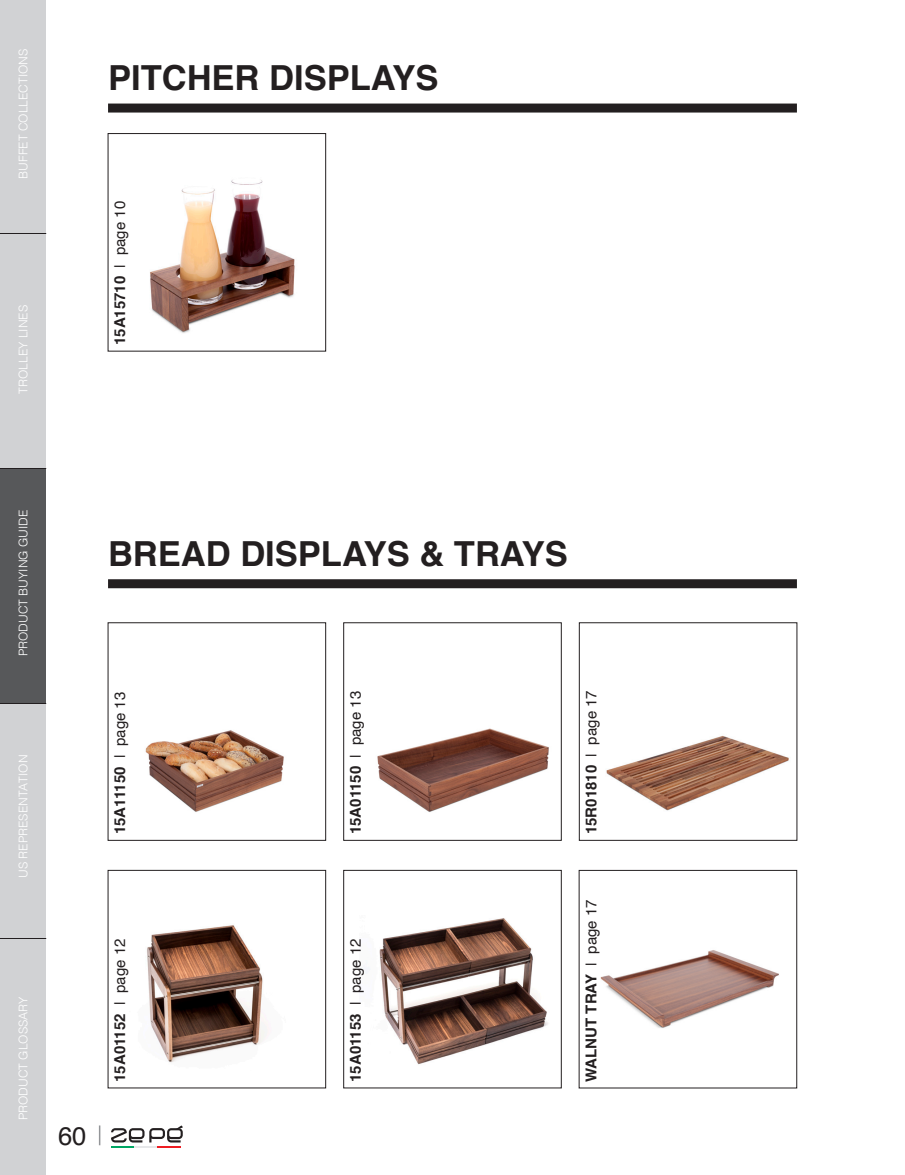
<style>
.page{position:relative;width:905px;height:1175px;background:#fff}
.page>*{position:absolute;margin:0;border:0;box-sizing:border-box;transform-origin:0 0}
.t1{font:700 34.5px "Helvetica";color:#231f20}
.t2{font:25.5px "Helvetica";color:#231f20}
.t3{font:700 15px "Helvetica";color:#231f20}
.t4{font:300 12px "Helvetica";color:#fff}
.s1{font-weight:400}
</style>
<div class="page">
<hr style="left:111px;top:1145px;width:23px;height:2px;background:#00a664">
<hr style="left:134px;top:1145px;width:23px;height:2px;background:#e6e7e9">
<hr style="left:157px;top:1145px;width:24px;height:2px;background:#ee1d23">
<svg style="left:111px;top:1125px;width:72px;height:17px"></svg>
<svg style="left:99px;top:1125px;width:1px;height:20px"></svg>
<div style="left:0;top:0;width:45px;height:1174px;background:#d1d2d4"></div>
<div style="left:0;top:468px;width:45px;height:236px;background:#57585a"></div>
<hr style="left:0;top:233px;width:46px;height:1px;background:#231f20">
<hr style="left:0;top:468px;width:46px;height:1px;background:#231f20">
<hr style="left:0;top:703px;width:46px;height:1px;background:#231f20">
<hr style="left:0;top:938px;width:46px;height:1px;background:#231f20">
<img style="left:150px;top:180px;width:145px;height:153px">
<div style="left:108px;top:133px;width:218px;height:218px;border:1px solid #231f20"></div>
<img style="left:377px;top:728px;width:172px;height:84px">
<div style="left:343px;top:622px;width:218px;height:218px;border:1px solid #231f20"></div>
<img style="left:145px;top:730px;width:139px;height:82px">
<div style="left:108px;top:622px;width:218px;height:218px;border:1px solid #231f20"></div>
<img style="left:606px;top:735px;width:183px;height:76px">
<div style="left:579px;top:622px;width:218px;height:218px;border:1px solid #231f20"></div>
<div style="left:108px;top:104px;width:688px;height:8px;background:#231f20"></div>
<div style="left:108px;top:579px;width:688px;height:9px;background:#231f20"></div>
<img style="left:147px;top:925px;width:118px;height:138px">
<div style="left:108px;top:870px;width:218px;height:218px;border:1px solid #231f20"></div>
<img style="left:361px;top:918px;width:187px;height:147px">
<div style="left:343px;top:870px;width:218px;height:218px;border:1px solid #231f20"></div>
<img style="left:600px;top:950px;width:179px;height:78px">
<p class="t4" style="left:13px;top:179px;width:132px;rotate:-90deg">BUFFET COLLECTIONS</p>
<p class="t4" style="left:13px;top:394px;width:90px;rotate:-90deg">TROLLEY LINES</p>
<p class="t1" style="left:108px;top:50px;width:332px">PITCHER DISPLAYS</p>
<p class="t3" style="left:108px;top:345px;width:146px;rotate:-90deg">15A15710 <span class="s1">| page 10</span></p>
<p class="t4" style="left:13px;top:656px;width:148px;rotate:-90deg">PRODUCT BUYING GUIDE</p>
<p class="t4" style="left:13px;top:878px;width:125px;rotate:-90deg">US REPRESENTATION</p>
<p class="t4" style="left:13px;top:1120px;width:126px;rotate:-90deg">PRODUCT GLOSSARY</p>
<p class="t1" style="left:108px;top:526px;width:461px">BREAD DISPLAYS &amp; TRAYS</p>
<h2 class="t2" style="left:58px;top:1116px;width:30px">60</h2>
<p class="t3" style="left:108px;top:834px;width:144px;rotate:-90deg">15A11150 <span class="s1">| page 13</span></p>
<p class="t3" style="left:343px;top:834px;width:145px;rotate:-90deg">15A01150 <span class="s1">| page 13</span></p>
<p class="t3" style="left:579px;top:834px;width:146px;rotate:-90deg">15R01810 <span class="s1">| page 17</span></p>
<p class="t3" style="left:108px;top:1082px;width:145px;rotate:-90deg">15A01152 <span class="s1">| page 12</span></p>
<p class="t3" style="left:343px;top:1082px;width:145px;rotate:-90deg">15A01153 <span class="s1">| page 12</span></p>
<p class="t3" style="left:579px;top:1082px;width:184px;rotate:-90deg">WALNUT TRAY <span class="s1">| page 17</span></p>
</div>
